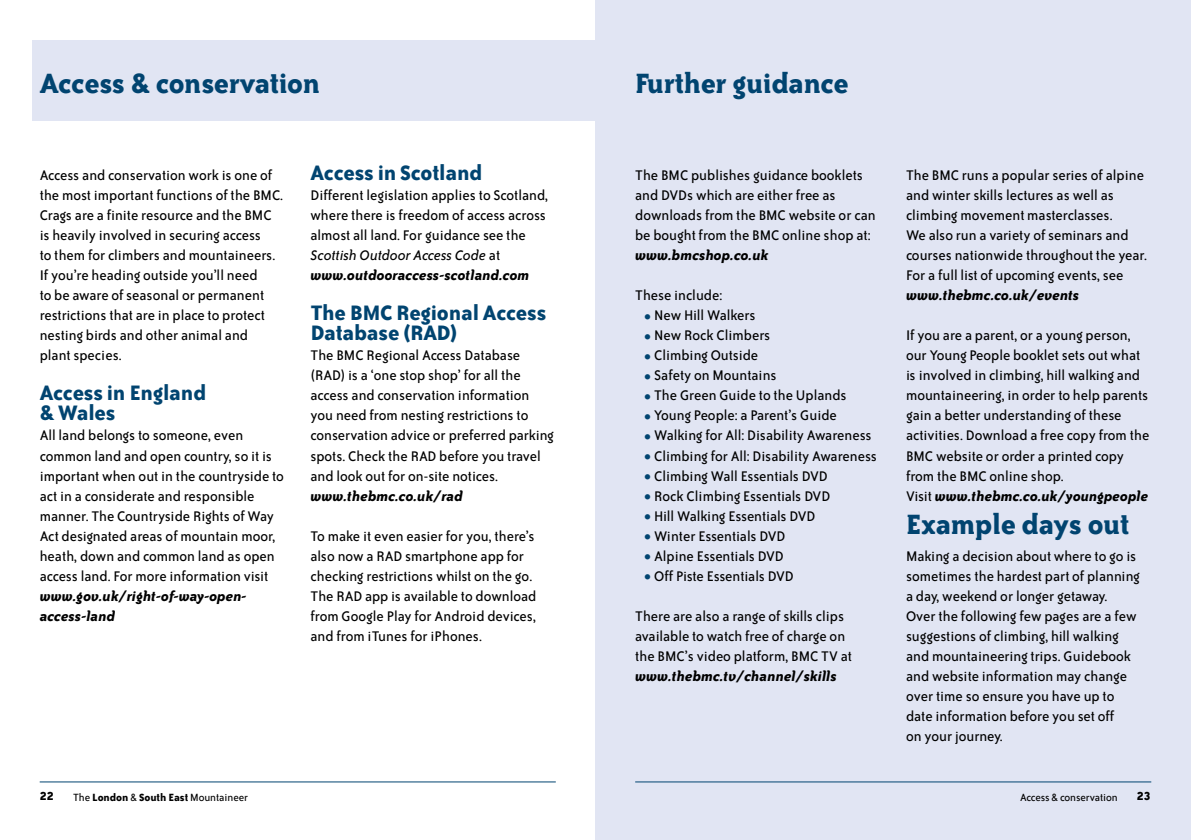
<style>
.page{position:relative;width:1191px;height:840px;background:#fff}
.page>*{position:absolute;margin:0;border:0;box-sizing:border-box;transform-origin:0 0}
.t1{font:700 32px "Bailey Quad ITC";letter-spacing:-.01em;color:#014470}
.t2{font:700 24px/20px "Bailey Sans ITC";letter-spacing:-.01em;color:#014470}
.t3{font:16px/20px "Bailey Sans ITC";color:#000}
.t4{font:italic 700 16px/20px "Bailey Sans ITC";color:#000}
.t5{font:16px "Bailey Sans ITC";letter-spacing:-.02em;color:#000}
.t6{font:700 14px "Bailey Sans ITC";color:#000}
.t7{font:12px "Bailey Sans ITC";letter-spacing:-.005em;color:#000}
.s1{font-style:italic}
.s2{font-weight:700;font-style:italic}
.s3{font-weight:700;font-size:24px;color:#014470}
.s4{font-weight:700}
</style>
<div class="page">
<div style="left:595px;top:0;width:596px;height:839px;background:#e1e5f3"></div>
<hr style="left:40px;top:781px;width:516px;height:1px;background:#014470">
<hr style="left:635px;top:781px;width:516px;height:1px;background:#014470">
<div style="left:32px;top:40px;width:563px;height:80px;background:#e1e5f3"></div>
<h1 class="t1" style="left:40px;top:66px;width:281px">Access &amp; conservation</h1>
<h1 class="t1" style="left:635px;top:66px;width:215px">Further guidance</h1>
<p class="t3" style="left:40px;top:165px;width:245px">Access and conservation work is one of the most important functions of the BMC.<br>Crags are a finite resource and the BMC is heavily involved in securing access<br>to them for climbers and mountaineers.<br>If you’re heading outside you’ll need<br>to be aware of seasonal or permanent restrictions that are in place to protect nesting birds and other animal and<br>plant species.</p>
<h2 class="t2" style="left:40px;top:382px;width:168px">Access in England &amp; Wales</h2>
<p class="t3" style="left:40px;top:425px;width:246px">All land belongs to someone, even common land and open country, so it is important when out in the countryside to act in a considerate and responsible manner. The Countryside Rights of Way Act designated areas of mountain moor, heath, down and common land as open access land. For more information visit</p>
<p class="t4" style="left:40px;top:585px;width:208px">www.gov.uk/right-of-way-open&shy;access-land</p>
<h2 class="t2" style="left:310px;top:162px;width:173px">Access in Scotland</h2>
<p class="t3" style="left:310px;top:185px;width:239px">Different legislation applies to Scotland, where there is freedom of access across almost all land. For guidance see the <span class="s1">Scottish Outdoor Access Code</span> at <span class="s2">www.outdooraccess-scotland.com</span></p>
<h2 class="t2" style="left:310px;top:302px;width:237px">The BMC Regional Access<br>Database (RAD)</h2>
<p class="t3" style="left:310px;top:345px;width:245px">The BMC Regional Access Database (RAD) is a ‘one stop shop’ for all the access and conservation information you need from nesting restrictions to conservation advice or preferred parking spots. Check the RAD before you travel and look out for on-site notices.</p>
<p class="t4" style="left:310px;top:485px;width:154px">www.thebmc.co.uk/rad</p>
<p class="t3" style="left:310px;top:525px;width:227px">To make it even easier for you, there’s also now a RAD smartphone app for checking restrictions whilst on the go.<br>The RAD app is available to download from Google Play for Android devices, and from iTunes for iPhones.</p>
<p class="t3" style="left:635px;top:165px;width:242px">The BMC publishes guidance booklets and DVDs which are either free as downloads from the BMC website or can be bought from the BMC online shop at:</p>
<p class="t4" style="left:635px;top:245px;width:135px">www.bmcshop.co.uk</p>
<p class="t3" style="left:635px;top:285px;width:89px">These include:</p>
<p class="t3" style="left:643px;top:305px;width:113px"><span class="s3">•</span> New Hill Walkers</p>
<p class="t3" style="left:643px;top:325px;width:128px"><span class="s3">•</span> New Rock Climbers</p>
<p class="t3" style="left:643px;top:345px;width:116px"><span class="s3">•</span> Climbing Outside</p>
<p class="t3" style="left:643px;top:365px;width:135px"><span class="s3">•</span> Safety on Mountains</p>
<p class="t3" style="left:643px;top:385px;width:205px"><span class="s3">•</span> The Green Guide to the Uplands</p>
<p class="t3" style="left:643px;top:405px;width:195px"><span class="s3">•</span> Young People: a Parent’s Guide</p>
<p class="t3" style="left:643px;top:425px;width:229px"><span class="s3">•</span> Walking for All: Disability Awareness</p>
<p class="t3" style="left:643px;top:445px;width:235px"><span class="s3">•</span> Climbing for All: Disability Awareness</p>
<p class="t3" style="left:643px;top:465px;width:185px"><span class="s3">•</span> Climbing Wall Essentials DVD</p>
<p class="t3" style="left:643px;top:485px;width:188px"><span class="s3">•</span> Rock Climbing Essentials DVD</p>
<p class="t5" style="left:643px;top:507px;width:173px"><span class="s3">•</span> Hill Walking Essentials DVD</p>
<p class="t3" style="left:643px;top:525px;width:143px"><span class="s3">•</span> Winter Essentials DVD</p>
<p class="t3" style="left:643px;top:545px;width:142px"><span class="s3">•</span> Alpine Essentials DVD</p>
<p class="t5" style="left:643px;top:567px;width:152px"><span class="s3">•</span> Off Piste Essentials DVD</p>
<p class="t3" style="left:635px;top:605px;width:218px">There are also a range of skills clips available to watch free of charge on the BMC’s video platform, BMC TV at</p>
<p class="t4" style="left:635px;top:665px;width:203px">www.thebmc.tv/channel/skills</p>
<p class="t3" style="left:906px;top:165px;width:242px">The BMC runs a popular series of alpine and winter skills lectures as well as climbing movement masterclasses.<br>We also run a variety of seminars and courses nationwide throughout the year.<br>For a full list of upcoming events, see</p>
<p class="t4" style="left:906px;top:285px;width:175px">www.thebmc.co.uk/events</p>
<p class="t3" style="left:906px;top:325px;width:245px">If you are a parent, or a young person, our Young People booklet sets out what is involved in climbing, hill walking and mountaineering, in order to help parents gain a better understanding of these activities. Download a free copy from the BMC website or order a printed copy from the BMC online shop.<br>Visit <span class="s2">www.thebmc.co.uk/youngpeople</span></p>
<h1 class="t1" style="left:906px;top:507px;width:225px">Example days out</h1>
<p class="t3" style="left:906px;top:545px;width:235px">Making a decision about where to go is sometimes the hardest part of planning a day, weekend or longer getaway.<br>Over the following few pages are a few suggestions of climbing, hill walking and mountaineering trips. Guidebook and website information may change over time so ensure you have up to date information before you set off<br>on your journey.</p>
<p class="t6" style="left:40px;top:788px;width:16px">22</p>
<p class="t7" style="left:73px;top:790px;width:176px">The <span class="s4">London</span> &amp; <span class="s4">South East</span> Mountaineer</p>
<p class="t7" style="left:1020px;top:790px;width:99px">Access &amp; conservation</p>
<p class="t6" style="left:1136px;top:788px;width:16px">23</p>
</div>
